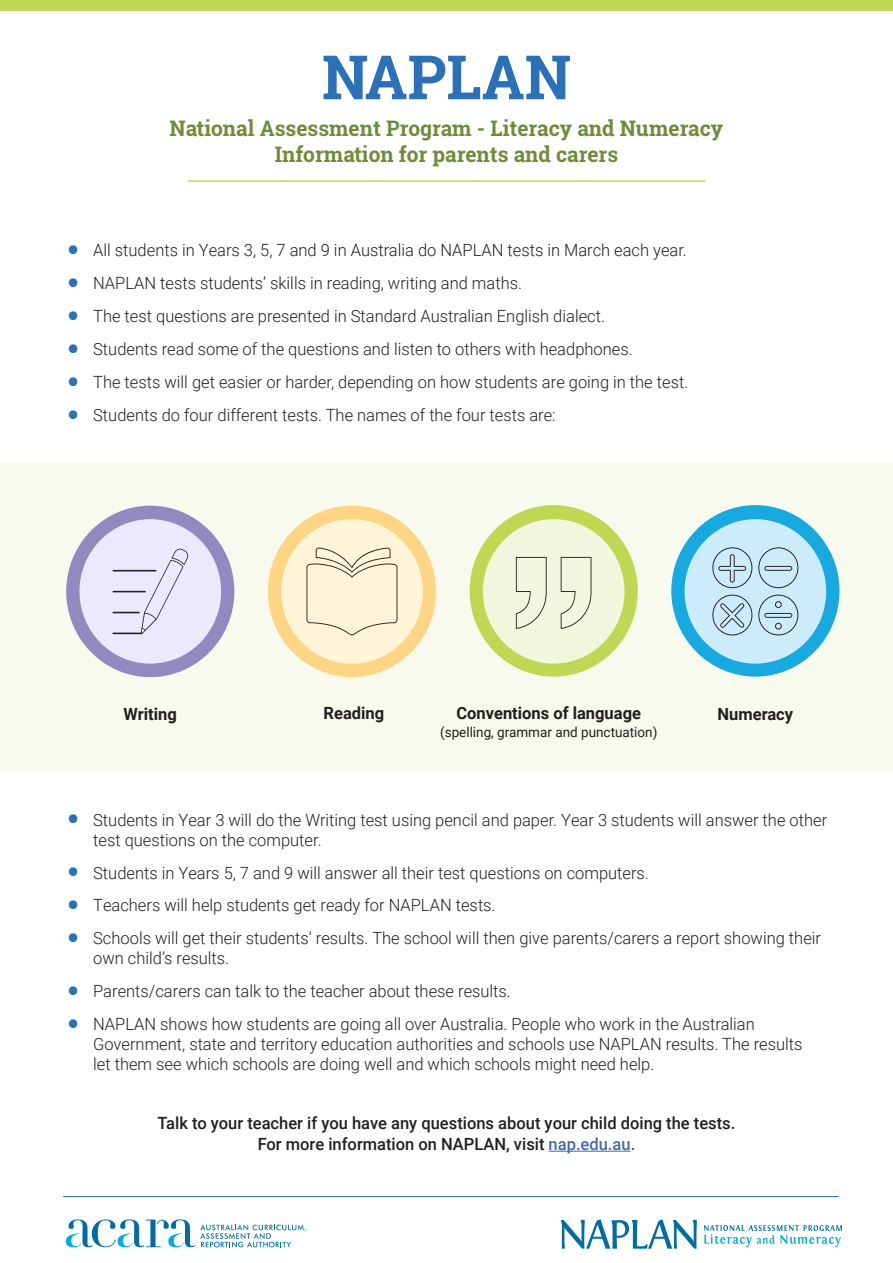
<style>
.page{position:relative;width:893px;height:1263px;background:#fff}
.page>*{position:absolute;margin:0;border:0;box-sizing:border-box;transform-origin:0 0}
.t1{font:700 61.2px "Roboto Slab";color:#2a71b8}
.t2{font:700 21.45px/25.7px "Roboto Slab";color:#6d8d3b;text-align:center}
.t3{font:300 16.8px/20px "Roboto";color:#231f20}
.t4{font:500 16.8px/21.5px "Roboto";color:#231f20;text-align:center}
.t5{font:700 16.8px "Roboto";color:#231f20}
.t6{font:13.8px "Roboto";color:#231f20}
.s1{font-family:"Helvetica Neue";font-weight:400;font-size:39.75px;color:#2a71b8}
.s2{color:#436da8}
.s3{color:#4b4c4d}
</style>
<div class="page">
<div style="left:0;top:462px;width:893px;height:310px;background:#f8faee"></div>
<div style="left:0;top:0;width:893px;height:11px;background:#bfd854"></div>
<hr style="left:549px;top:1151px;width:82px;height:1px;background:#436da8">
<div style="left:470px;top:505px;width:168px;height:172px;background:#bfd854;border-radius:50%"></div>
<div style="left:66px;top:506px;width:168px;height:171px;background:#9289c1;border-radius:50%"></div>
<div style="left:268px;top:506px;width:168px;height:171px;background:#fed585;border-radius:50%"></div>
<div style="left:671px;top:505px;width:168px;height:172px;background:#17a9df;border-radius:50%"></div>
<div style="left:281px;top:519px;width:142px;height:145px;background:#fef4d8;border-radius:50%"></div>
<div style="left:483px;top:519px;width:141px;height:145px;background:#f1f6dc;border-radius:50%"></div>
<svg style="left:306px;top:547px;width:91px;height:88px"></svg>
<svg style="left:516px;top:557px;width:76px;height:72px"></svg>
<div style="left:79px;top:519px;width:142px;height:145px;background:#ece8ff;border-radius:50%"></div>
<div style="left:684px;top:519px;width:142px;height:145px;background:#ccecfb;border-radius:50%"></div>
<svg style="left:712px;top:547px;width:40px;height:41px"></svg>
<svg style="left:758px;top:547px;width:40px;height:41px"></svg>
<svg style="left:712px;top:595px;width:40px;height:40px"></svg>
<svg style="left:758px;top:595px;width:40px;height:40px"></svg>
<svg style="left:112px;top:548px;width:77px;height:86px"></svg>
<hr style="left:188px;top:180px;width:517px;height:2px;background:#bfd854">
<svg style="left:561px;top:1219px;width:136px;height:29px"></svg>
<svg style="left:704px;top:1225px;width:138px;height:22px"></svg>
<hr style="left:63px;top:1196px;width:775px;height:1px;background:#2a71b8">
<svg style="left:66px;top:1219px;width:240px;height:28px"></svg>
<p class="t1" style="left:322px;top:35px;width:251px">NAPLAN</p>
<p class="t2" style="left:170px;top:115px;width:555px">National Assessment Program - Literacy and Numeracy<br>Information for parents and carers</p>
<p class="t3" style="left:66px;top:240px;width:622px"><span class="s1">•</span> All students in Years 3, 5, 7 and 9 in Australia do NAPLAN tests in March each year.</p>
<p class="t3" style="left:66px;top:273px;width:457px"><span class="s1">•</span> NAPLAN tests students’ skills in reading, writing and maths.</p>
<p class="t3" style="left:66px;top:306px;width:540px"><span class="s1">•</span> The test questions are presented in Standard Australian English dialect.</p>
<p class="t3" style="left:66px;top:338px;width:568px"><span class="s1">•</span> Students read some of the questions and listen to others with headphones.</p>
<p class="t3" style="left:66px;top:371px;width:624px"><span class="s1">•</span> The tests will get easier or harder, depending on how students are going in the test.</p>
<p class="t3" style="left:66px;top:404px;width:491px"><span class="s1">•</span> Students do four different tests. The names of the four tests are:</p>
<p class="t5" style="left:124px;top:702px;width:55px">Writing</p>
<p class="t5" style="left:324px;top:701px;width:62px">Reading</p>
<p class="t5" style="left:456px;top:701px;width:186px">Conventions of language</p>
<p class="t6" style="left:440px;top:722px;width:219px">(spelling, grammar and punctuation)</p>
<p class="t5" style="left:718px;top:702px;width:77px">Numeracy</p>
<p class="t3" style="left:93px;top:809px;width:735px;text-indent:-27px"><span class="s1">•</span> Students in Year 3 will do the Writing test using pencil and paper. Year 3 students will answer the other test questions on the computer.</p>
<p class="t3" style="left:66px;top:862px;width:584px"><span class="s1">•</span> Students in Years 5, 7 and 9 will answer all their test questions on computers.</p>
<p class="t3" style="left:66px;top:895px;width:431px"><span class="s1">•</span> Teachers will help students get ready for NAPLAN tests.</p>
<p class="t3" style="left:93px;top:928px;width:729px;text-indent:-27px"><span class="s1">•</span> Schools will get their students’ results. The school will then give parents/carers a report showing their own child’s results.</p>
<p class="t3" style="left:66px;top:980px;width:446px"><span class="s1">•</span> Parents/carers can talk to the teacher about these results.</p>
<p class="t3" style="left:93px;top:1013px;width:711px;text-indent:-27px"><span class="s1">•</span> NAPLAN shows how students are going all over Australia. People who work in the Australian<br>Government, state and territory education authorities and schools use NAPLAN results. The results let them see which schools are doing well and which schools might need help.</p>
<p class="t4" style="left:158px;top:1111px;width:579px">Talk to your teacher if you have any questions about your child doing the tests.<br>For more information on NAPLAN, visit <span class="s2">nap.edu.au</span><span class="s3">.</span></p>
</div>
